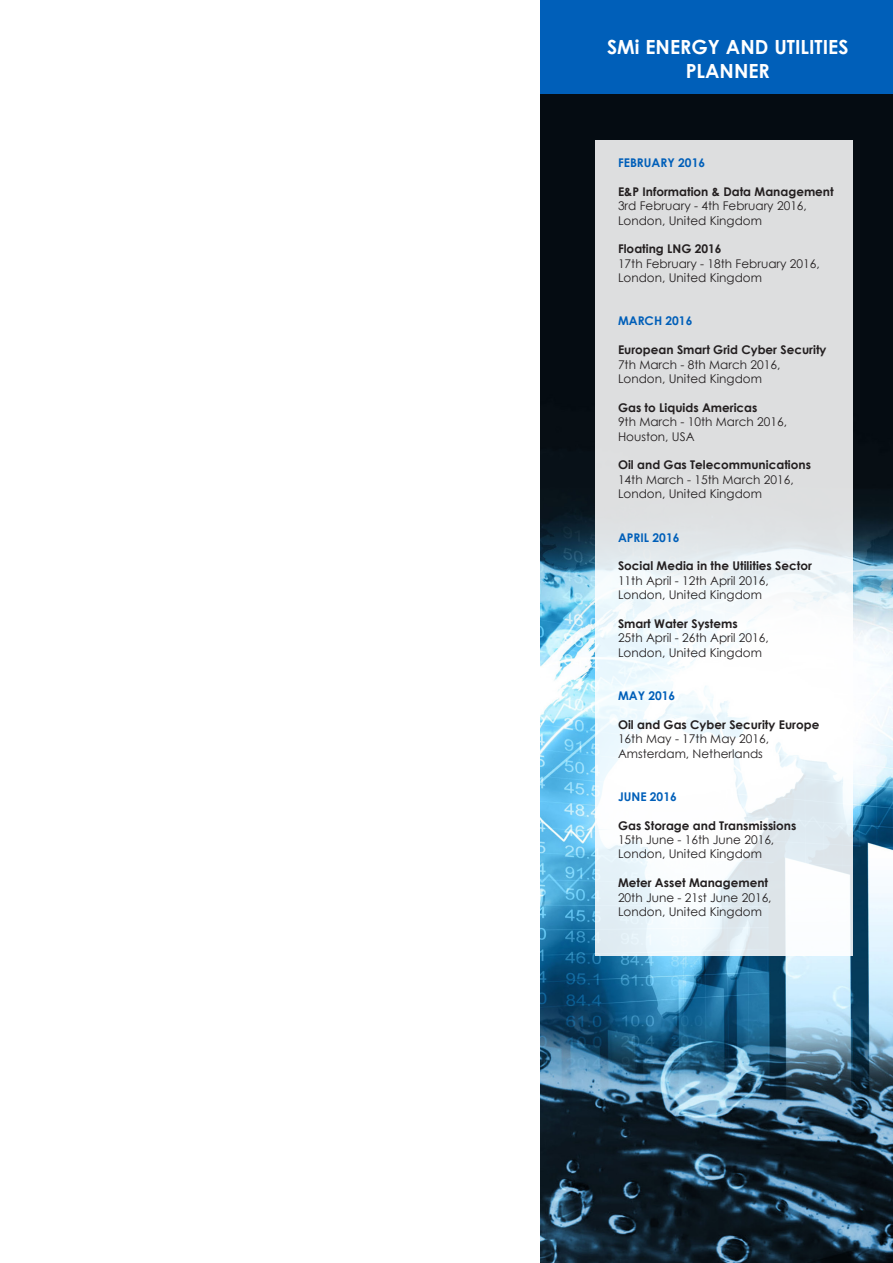
<style>
.page{position:relative;width:893px;height:1263px;background:#fff}
.page>*{position:absolute;margin:0;border:0;box-sizing:border-box;transform-origin:0 0}
.t1{font:700 19.5px "Century Gothic";color:#fff}
.t2{font:700 13.5px "Century Gothic";color:#fff}
.t3{font:12px "Century Gothic";color:#231f20}
.t4{font:700 12px "Century Gothic";color:#231f20}
.t5{font:700 12px "Century Gothic";color:#005fb9}
</style>
<div class="page">
<div style="left:540px;top:0;width:353px;height:102px;background:#005fb9"></div>
<img style="left:540px;top:94px;width:353px;height:1169px">
<svg style="left:595px;top:140px;width:258px;height:816px"></svg>
<p class="t1" style="left:607px;top:34px;width:243px">SMi ENERGY AND UTILITIES</p>
<p class="t2" style="left:680px;top:37px;width:90px">Event Planner</p>
<p class="t1" style="left:686px;top:58px;width:86px">PLANNER</p>
<p class="t5" style="left:618px;top:155px;width:89px">FEBRUARY 2016</p>
<p class="t4" style="left:618px;top:184px;width:217px">E&amp;P Information &amp; Data Management</p>
<p class="t3" style="left:618px;top:199px;width:190px">3rd February - 4th February 2016,</p>
<p class="t3" style="left:618px;top:213px;width:145px">London, United Kingdom</p>
<p class="t4" style="left:618px;top:242px;width:105px">Floating LNG 2016</p>
<p class="t3" style="left:618px;top:256px;width:203px">17th February - 18th February 2016,</p>
<p class="t3" style="left:618px;top:271px;width:145px">London, United Kingdom</p>
<p class="t5" style="left:618px;top:314px;width:76px">MARCH 2016</p>
<p class="t4" style="left:618px;top:342px;width:210px">European Smart Grid Cyber Security</p>
<p class="t3" style="left:618px;top:357px;width:164px">7th March - 8th March 2016,</p>
<p class="t3" style="left:618px;top:371px;width:145px">London, United Kingdom</p>
<p class="t4" style="left:618px;top:400px;width:141px">Gas to Liquids Americas</p>
<p class="t3" style="left:618px;top:415px;width:171px">9th March - 10th March 2016,</p>
<p class="t3" style="left:618px;top:429px;width:78px">Houston, USA</p>
<p class="t4" style="left:618px;top:458px;width:194px">Oil and Gas Telecommunications</p>
<p class="t3" style="left:618px;top:472px;width:177px">14th March - 15th March 2016,</p>
<p class="t3" style="left:618px;top:487px;width:145px">London, United Kingdom</p>
<p class="t5" style="left:618px;top:530px;width:63px">APRIL 2016</p>
<p class="t4" style="left:618px;top:558px;width:195px">Social Media in the Utilities Sector</p>
<p class="t3" style="left:618px;top:573px;width:152px">11th April - 12th April 2016,</p>
<p class="t3" style="left:618px;top:587px;width:145px">London, United Kingdom</p>
<p class="t4" style="left:618px;top:616px;width:121px">Smart Water Systems</p>
<p class="t3" style="left:618px;top:631px;width:152px">25th April - 26th April 2016,</p>
<p class="t3" style="left:618px;top:645px;width:145px">London, United Kingdom</p>
<p class="t5" style="left:618px;top:688px;width:59px">MAY 2016</p>
<p class="t4" style="left:618px;top:717px;width:203px">Oil and Gas Cyber Security Europe</p>
<p class="t3" style="left:618px;top:731px;width:153px">16th May - 17th May 2016,</p>
<p class="t3" style="left:618px;top:746px;width:146px">Amsterdam, Netherlands</p>
<p class="t5" style="left:618px;top:789px;width:60px">JUNE 2016</p>
<p class="t4" style="left:618px;top:818px;width:180px">Gas Storage and Transmissions</p>
<p class="t3" style="left:618px;top:832px;width:158px">15th June - 16th June 2016,</p>
<p class="t3" style="left:618px;top:847px;width:145px">London, United Kingdom</p>
<p class="t4" style="left:618px;top:875px;width:152px">Meter Asset Management</p>
<p class="t3" style="left:618px;top:890px;width:155px">20th June - 21st June 2016,</p>
<p class="t3" style="left:618px;top:904px;width:145px">London, United Kingdom</p>
</div>
